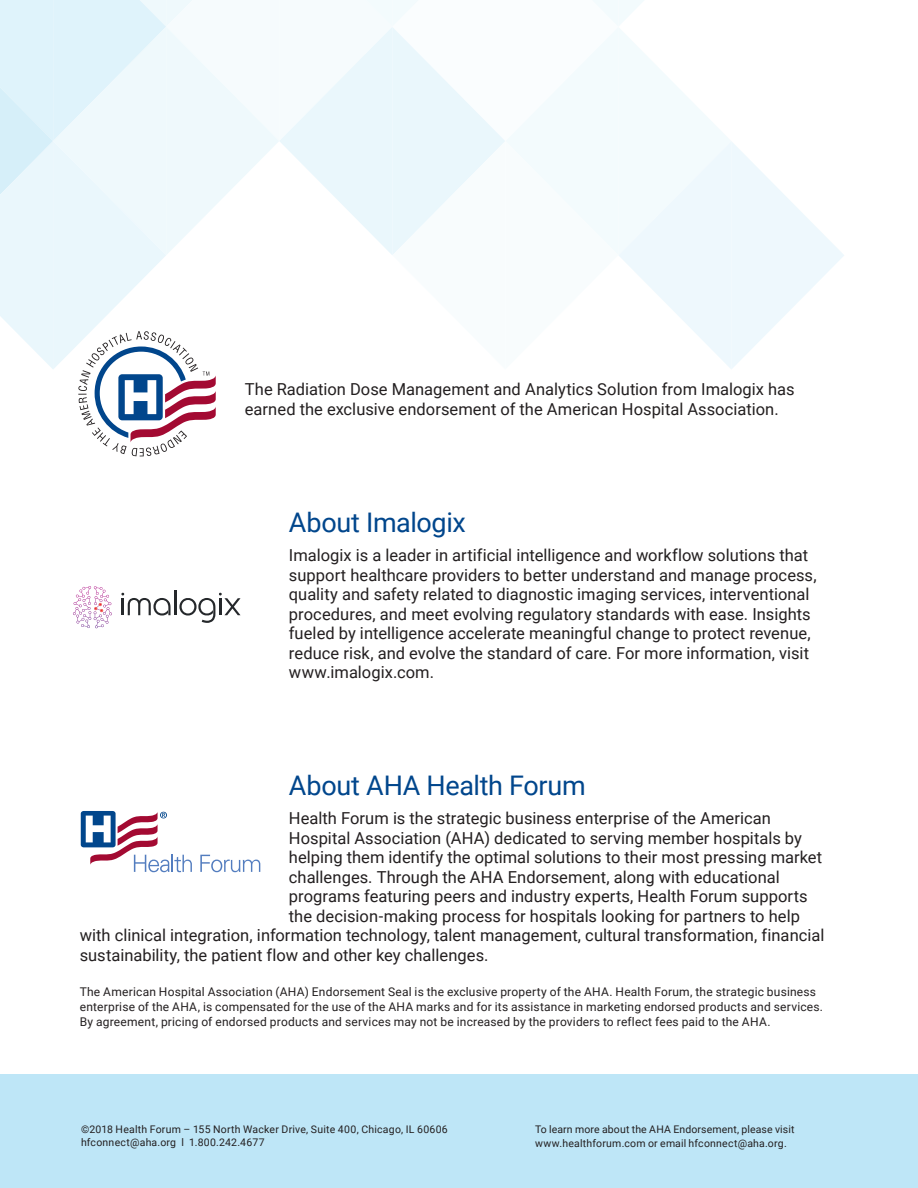
<style>
.page{position:relative;width:918px;height:1188px;background:#fff}
.page>*{position:absolute;margin:0;border:0;box-sizing:border-box;transform-origin:0 0}
.Subhead_1{font:27px "Roboto";letter-spacing:-.015em;color:#01468c}
.Body{font:16.5px/19.5px "Roboto";color:#231f20}
.Small_Body{font:16.5px "Roboto";color:#231f20}
.footnote{font:12px/15px "Roboto";letter-spacing:.015em;color:#231f20}
.footnote-2{font:10.5px "Roboto";letter-spacing:.02em;color:#231f20}
</style>
<div class="page">
<div style="left:0;top:1074px;width:918px;height:114px;background:#bee6f7"></div>
<svg style="left:200px;top:855px;width:60px;height:17px"></svg>
<svg style="left:80px;top:811px;width:112px;height:61px"></svg>
<svg style="left:0;top:0;width:844px;height:456px"></svg>
<svg style="left:121px;top:593px;width:50px;height:23px"></svg>
<hr style="left:174px;top:590px;width:3px;height:25px;background:#25282b">
<svg style="left:179px;top:593px;width:62px;height:30px"></svg>
<svg style="left:73px;top:586px;width:39px;height:42px"></svg>
<p class="Body" style="left:245px;top:379px;width:551px">The Radiation Dose Management and Analytics Solution from Imalogix has earned the exclusive endorsement of the American Hospital Association.</p>
<p class="Subhead_1" style="left:289px;top:503px;width:178px">About Imalogix</p>
<p class="Body" style="left:289px;top:545px;width:529px">Imalogix is a leader in artificial intelligence and workflow solutions that support healthcare providers to better understand and manage process, quality and safety related to diagnostic imaging services, interventional procedures, and meet evolving regulatory standards with ease. Insights fueled by intelligence accelerate meaningful change to protect revenue, reduce risk, and evolve the standard of care. For more information, visit www.imalogix.com.</p>
<p class="Subhead_1" style="left:289px;top:766px;width:298px">About AHA Health Forum</p>
<p class="Small_Body" style="left:289px;top:807px;width:484px">Health Forum is the strategic business enterprise of the American</p>
<p class="Small_Body" style="left:289px;top:826px;width:514px">Hospital Association (AHA) dedicated to serving member hospitals by</p>
<p class="Small_Body" style="left:289px;top:846px;width:535px">helping them identify the optimal solutions to their most pressing market</p>
<p class="Small_Body" style="left:289px;top:865px;width:492px">challenges. Through the AHA Endorsement, along with educational</p>
<p class="Small_Body" style="left:289px;top:885px;width:520px">programs featuring peers and industry experts, Health Forum supports</p>
<p class="Small_Body" style="left:289px;top:904px;width:513px">the decision-making process for hospitals looking for partners to help</p>
<p class="Small_Body" style="left:80px;top:924px;width:746px">with clinical integration, information technology, talent management, cultural transformation, financial</p>
<p class="Small_Body" style="left:80px;top:943px;width:410px">sustainability, the patient flow and other key challenges.</p>
<p class="footnote" style="left:80px;top:984px;width:745px">The American Hospital Association (AHA) Endorsement Seal is the exclusive property of the AHA. Health Forum, the strategic business enterprise of the AHA, is compensated for the use of the AHA marks and for its assistance in marketing endorsed products and services.<br>By agreement, pricing of endorsed products and services may not be increased by the providers to reflect fees paid to the AHA.</p>
<p class="footnote-2" style="left:81px;top:1122px;width:368px">©2018 Health Forum – 155 North Wacker Drive, Suite 400, Chicago, IL 60606</p>
<p class="footnote-2" style="left:81px;top:1135px;width:185px">hfconnect@aha.org l 1.800.242.4677</p>
<p class="footnote-2" style="left:535px;top:1122px;width:261px">To learn more about the AHA Endorsement, please visit</p>
<p class="footnote-2" style="left:535px;top:1136px;width:253px">www.healthforum.com or email hfconnect@aha.org.</p>
</div>
